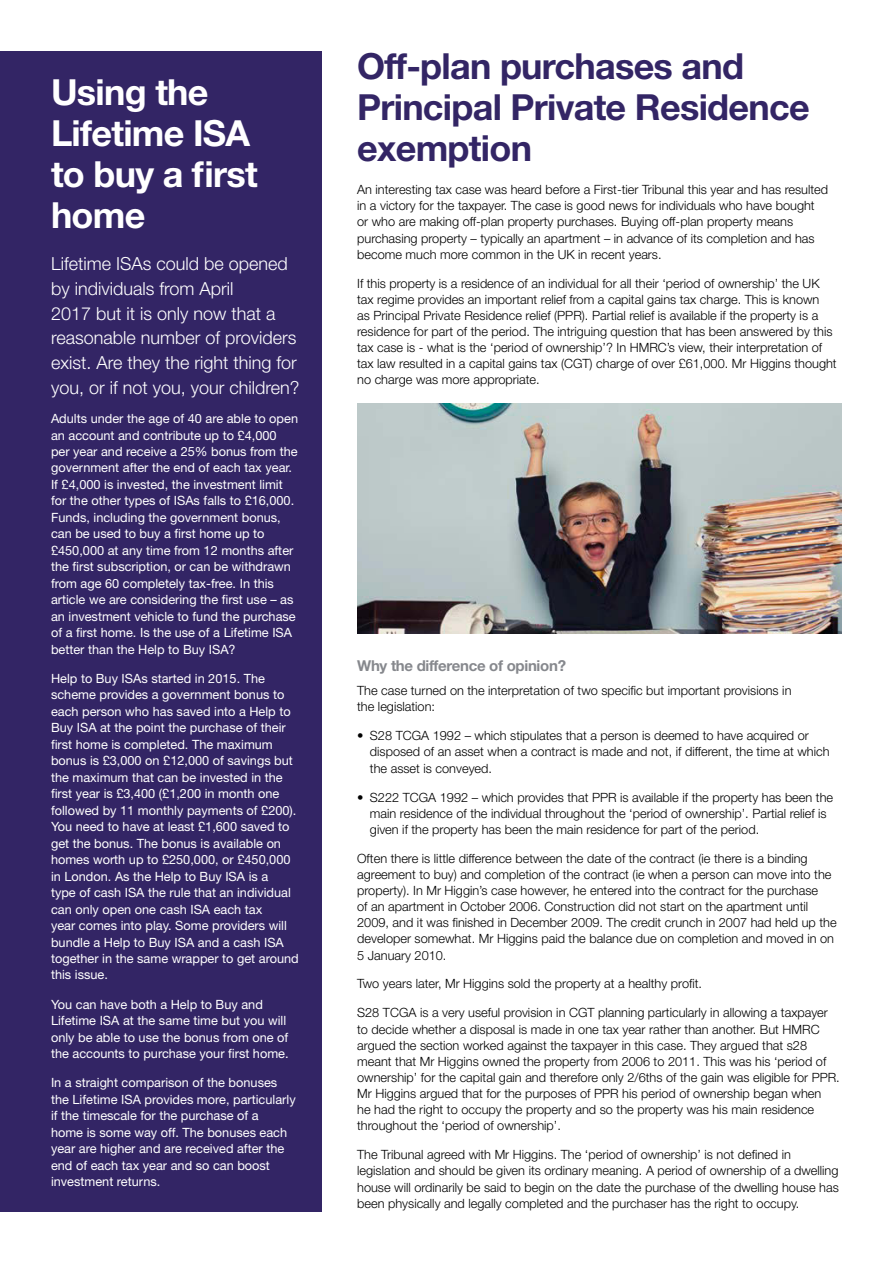
<style>
.page{position:relative;width:893px;height:1263px;background:#fff}
.page>*{position:absolute;margin:0;border:0;box-sizing:border-box;transform-origin:0 0}
.Heading1{font:700 36px/41px "Helvetica Neue";letter-spacing:-.02em;color:#332565}
.Heading1-2{font:700 36px/41.2px "Helvetica Neue";letter-spacing:-.02em;color:#fff}
.Subtitle{font:300 18px/24.8px "Helvetica Neue";color:#fff}
.Heading2{font:700 15px "Helvetica Neue";letter-spacing:-.02em;color:#86888d}
.Body__light{font:300 12.75px/16.2px "Helvetica Neue";color:#000}
.Body__light-2{font:12.75px/16.5px "Helvetica Neue";color:#fff}
</style>
<div class="page">
<img style="left:357px;top:404px;width:485px;height:230px">
<div style="left:0;top:51px;width:322px;height:1161px;background:#332565"></div>
<p class="Heading1-2" style="left:51px;top:70px;width:208px">Using the<br>Lifetime ISA to buy a first home</p>
<p class="Subtitle" style="left:51px;top:251px;width:250px">Lifetime ISAs could be opened by individuals from April<br>2017 but it is only now that a reasonable number of providers exist. Are they the right thing for you, or if not you, your children?</p>
<p class="Body__light-2" style="left:51px;top:410px;width:249px">Adults under the age of 40 are able to open an account and contribute up to £4,000 per year and receive a 25% bonus from the government after the end of each tax year.<br>If £4,000 is invested, the investment limit for the other types of ISAs falls to £16,000.<br>Funds, including the government bonus, can be used to buy a first home up to £450,000 at any time from 12 months after the first subscription, or can be withdrawn from age 60 completely tax-free. In this article we are considering the first use – as an investment vehicle to fund the purchase of a first home. Is the use of a Lifetime ISA better than the Help to Buy ISA?</p>
<p class="Body__light-2" style="left:51px;top:670px;width:249px">Help to Buy ISAs started in 2015. The scheme provides a government bonus to each person who has saved into a Help to Buy ISA at the point the purchase of their first home is completed. The maximum bonus is £3,000 on £12,000 of savings but the maximum that can be invested in the first year is £3,400 (£1,200 in month one followed by 11 monthly payments of £200).<br>You need to have at least £1,600 saved to get the bonus. The bonus is available on homes worth up to £250,000, or £450,000 in London. As the Help to Buy ISA is a<br>type of cash ISA the rule that an individual can only open one cash ISA each tax<br>year comes into play. Some providers will bundle a Help to Buy ISA and a cash ISA together in the same wrapper to get around this issue.</p>
<p class="Body__light-2" style="left:51px;top:996px;width:239px">You can have both a Help to Buy and Lifetime ISA at the same time but you will only be able to use the bonus from one of the accounts to purchase your first home.</p>
<p class="Body__light-2" style="left:51px;top:1074px;width:246px">In a straight comparison of the bonuses the Lifetime ISA provides more, particularly if the timescale for the purchase of a<br>home is some way off. The bonuses each year are higher and are received after the end of each tax year and so can boost investment returns.</p>
<p class="Heading1" style="left:357px;top:45px;width:454px">Off-plan purchases and<br>Principal Private Residence exemption</p>
<p class="Body__light" style="left:357px;top:181px;width:472px">An interesting tax case was heard before a First-tier Tribunal this year and has resulted in a victory for the taxpayer. The case is good news for individuals who have bought or who are making off-plan property purchases. Buying off-plan property means purchasing property – typically an apartment – in advance of its completion and has become much more common in the UK in recent years.</p>
<p class="Body__light" style="left:357px;top:275px;width:481px">If this property is a residence of an individual for all their ‘period of ownership’ the UK tax regime provides an important relief from a capital gains tax charge. This is known<br>as Principal Private Residence relief (PPR). Partial relief is available if the property is a residence for part of the period. The intriguing question that has been answered by this tax case is - what is the ‘period of ownership’? In HMRC’s view, their interpretation of tax law resulted in a capital gains tax (CGT) charge of over £61,000. Mr Higgins thought no charge was more appropriate.</p>
<p class="Heading2" style="left:357px;top:656px;width:210px">Why the difference of opinion?</p>
<p class="Body__light" style="left:357px;top:682px;width:436px">The case turned on the interpretation of two specific but important provisions in the legislation:</p>
<p class="Body__light" style="left:370px;top:727px;width:461px;text-indent:-13px">• S28 TCGA 1992 – which stipulates that a person is deemed to have acquired or disposed of an asset when a contract is made and not, if different, the time at which the asset is conveyed.</p>
<p class="Body__light" style="left:370px;top:789px;width:465px;text-indent:-13px">• S222 TCGA 1992 – which provides that PPR is available if the property has been the main residence of the individual throughout the ‘period of ownership’. Partial relief is given if the property has been the main residence for part of the period.</p>
<p class="Body__light" style="left:357px;top:850px;width:481px">Often there is little difference between the date of the contract (ie there is a binding agreement to buy) and completion of the contract (ie when a person can move into the property). In Mr Higgin’s case however, he entered into the contract for the purchase<br>of an apartment in October 2006. Construction did not start on the apartment until 2009, and it was finished in December 2009. The credit crunch in 2007 had held up the developer somewhat. Mr Higgins paid the balance due on completion and moved in on 5 January 2010.</p>
<p class="Body__light" style="left:357px;top:975px;width:346px">Two years later, Mr Higgins sold the property at a healthy profit.</p>
<p class="Body__light" style="left:357px;top:1004px;width:484px">S28 TCGA is a very useful provision in CGT planning particularly in allowing a taxpayer to decide whether a disposal is made in one tax year rather than another. But HMRC argued the section worked against the taxpayer in this case. They argued that s28 meant that Mr Higgins owned the property from 2006 to 2011. This was his ‘period of ownership’ for the capital gain and therefore only 2/6ths of the gain was eligible for PPR.<br>Mr Higgins argued that for the purposes of PPR his period of ownership began when<br>he had the right to occupy the property and so the property was his main residence throughout the ‘period of ownership’.</p>
<p class="Body__light" style="left:357px;top:1146px;width:483px">The Tribunal agreed with Mr Higgins. The ‘period of ownership’ is not defined in legislation and should be given its ordinary meaning. A period of ownership of a dwelling house will ordinarily be said to begin on the date the purchase of the dwelling house has been physically and legally completed and the purchaser has the right to occupy.</p>
</div>
